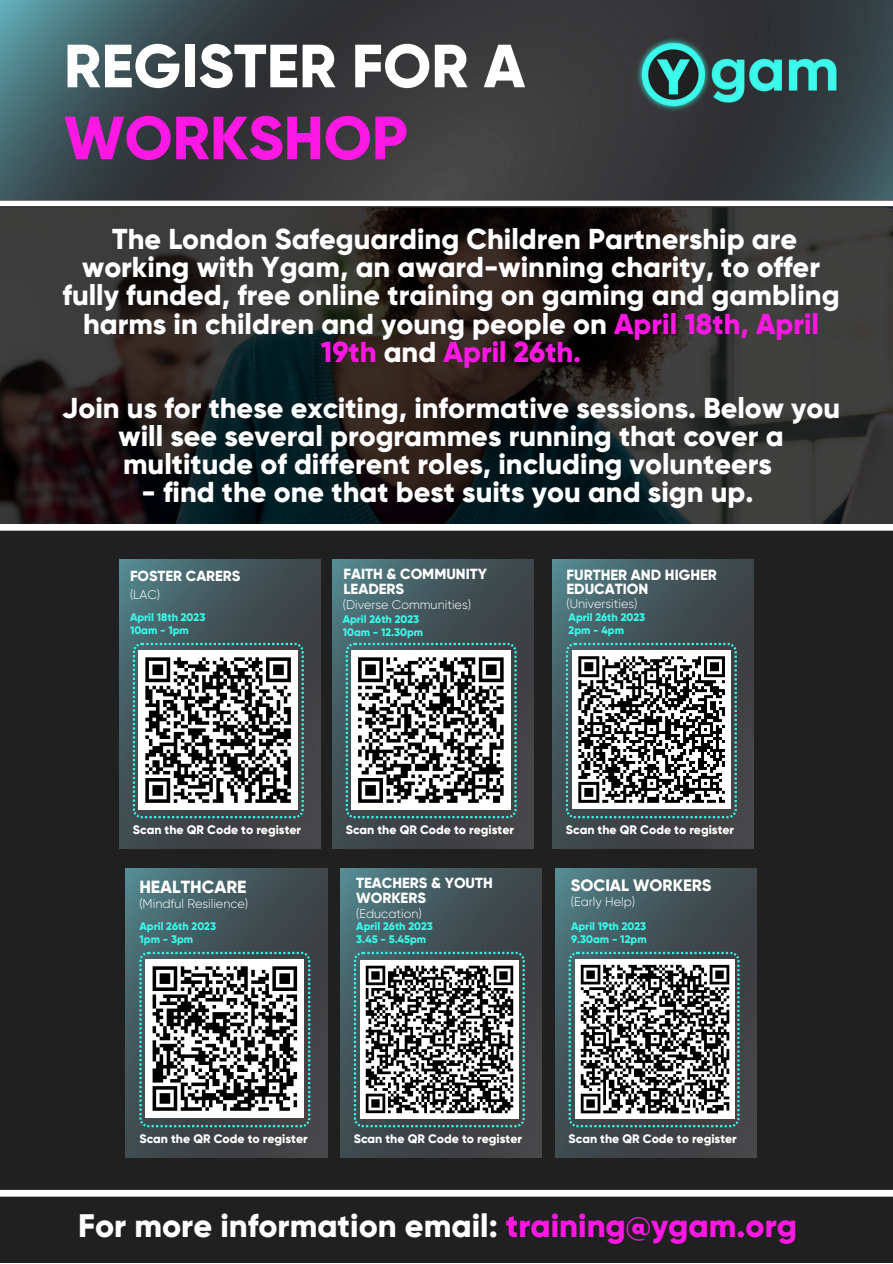
<style>
.page{position:relative;width:893px;height:1264px;background:#fff}
.page>*{position:absolute;margin:0;border:0;box-sizing:border-box;transform-origin:0 0}
.t1{font:800 60.75px "Gilroy";color:#fff}
.t2{font:800 60.75px "Gilroy";color:#ff17e4}
.t3{font:800 32.55px "Gilroy";color:#fff}
.t4{font:800 28.8px/28px "Gilroy";color:#fff;text-align:center}
.t5{font:800 17.55px "Gilroy";color:#fff}
.t6{font:800 16.5px "Gilroy";color:#fff}
.t7{font:800 14.7px/14.5px "Gilroy";color:#fff}
.t8{font:800 14.55px "Gilroy";color:#fff}
.t9{font:300 12.6px "Gilroy";color:#fff}
.t10{font:800 12.3px "Gilroy";color:#fff}
.t11{font:800 10.95px/12.8px "Gilroy";color:#3df9eb}
.s1{color:#ff17e4}
</style>
<div class="page">
<div style="left:0;top:524px;width:892px;height:738px;background:#202020"></div>
<img style="left:0;top:0;width:892px;height:200px">
<img style="left:583px;top:12px;width:309px;height:136px">
<div style="left:0;top:524px;width:892px;height:6px;background:#fff"></div>
<img style="left:126px;top:868px;width:201px;height:289px">
<img style="left:119px;top:560px;width:201px;height:288px">
<img style="left:332px;top:560px;width:201px;height:288px">
<img style="left:552px;top:560px;width:201px;height:288px">
<img style="left:340px;top:868px;width:201px;height:289px">
<img style="left:555px;top:868px;width:201px;height:289px">
<div style="left:0;top:1189px;width:892px;height:7px;background:#fff"></div>
<svg style="left:139px;top:951px;width:171px;height:176px;background:#868b8c"></svg>
<svg style="left:133px;top:643px;width:171px;height:175px;background:#848a8a"></svg>
<svg style="left:354px;top:951px;width:170px;height:176px;background:#808686"></svg>
<svg style="left:345px;top:643px;width:171px;height:175px;background:#8a8f8f"></svg>
<svg style="left:565px;top:643px;width:171px;height:175px;background:#818687"></svg>
<svg style="left:568px;top:951px;width:171px;height:176px;background:#808686"></svg>
<svg style="left:0;top:206px;width:892px;height:318px;background:#262525"></svg>
<h1 class="t1" style="left:64px;top:29px;width:462px">REGISTER FOR A</h1>
<h1 class="t2" style="left:64px;top:101px;width:345px">WORKSHOP</h1>
<p class="t4" style="left:62px;top:225px;width:778px">The London Safeguarding Children Partnership are working with Ygam, an award-winning charity, to offer fully funded, free online training on gaming and gambling harms in children and young people on <span class="s1">April 18th, April 19th</span> and <span class="s1">April 26th.</span></p>
<p class="t4" style="left:62px;top:394px;width:779px">Join us for these exciting, informative sessions. Below you will see several programmes running that cover a multitude of different roles, including volunteers</p>
<p class="t4" style="left:141px;top:478px;width:613px">- find the one that best suits you and sign up.</p>
<p class="t8" style="left:130px;top:567px;width:112px">FOSTER CARERS</p>
<p class="t11" style="left:130px;top:610px;width:77px">April 18th 2023<br>10am - 1pm</p>
<p class="t9" style="left:130px;top:587px;width:32px">(LAC)</p>
<p class="t7" style="left:343px;top:567px;width:145px">FAITH &amp; COMMUNITY<br>LEADERS</p>
<p class="t11" style="left:343px;top:613px;width:82px">April 26th 2023<br>10am - 12.30pm</p>
<p class="t9" style="left:343px;top:597px;width:130px">(Diverse Communities)</p>
<p class="t7" style="left:566px;top:567px;width:152px">FURTHER AND HIGHER<br>EDUCATION</p>
<p class="t11" style="left:568px;top:611px;width:78px">April 26th 2023<br>2pm - 4pm</p>
<p class="t9" style="left:566px;top:596px;width:73px">(Universities)</p>
<p class="t10" style="left:133px;top:822px;width:170px">Scan the QR Code to register</p>
<p class="t10" style="left:346px;top:822px;width:170px">Scan the QR Code to register</p>
<p class="t5" style="left:139px;top:876px;width:109px">HEALTHCARE</p>
<p class="t9" style="left:139px;top:896px;width:110px">(Mindful Resilience)</p>
<p class="t11" style="left:139px;top:920px;width:78px">April 26th 2023<br>1pm - 3pm</p>
<p class="t7" style="left:356px;top:875px;width:138px">TEACHERS &amp; YOUTH<br>WORKERS</p>
<p class="t11" style="left:356px;top:920px;width:78px">April 26th 2023<br>3.45 - 5.45pm</p>
<p class="t9" style="left:356px;top:906px;width:67px">(Education)</p>
<p class="t10" style="left:566px;top:822px;width:170px">Scan the QR Code to register</p>
<p class="t6" style="left:571px;top:874px;width:142px">SOCIAL WORKERS</p>
<p class="t11" style="left:571px;top:920px;width:77px">April 19th 2023<br>9.30am - 12pm</p>
<p class="t9" style="left:571px;top:894px;width:66px">(Early Help)</p>
<p class="t10" style="left:139px;top:1130px;width:170px">Scan the QR Code to register</p>
<p class="t10" style="left:354px;top:1130px;width:170px">Scan the QR Code to register</p>
<p class="t10" style="left:568px;top:1130px;width:170px">Scan the QR Code to register</p>
<p class="t3" style="left:78px;top:1206px;width:720px">For more information email: <span class="s1">training@ygam.org</span></p>
</div>
